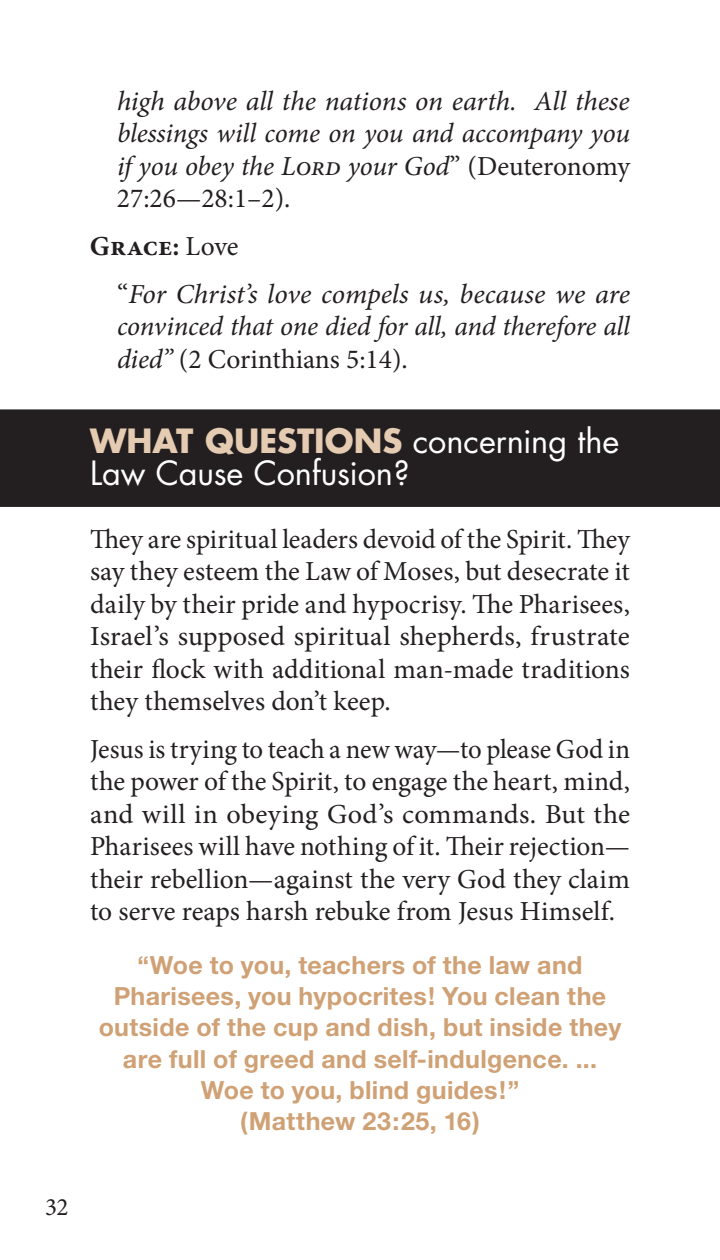
<style>
.page{position:relative;width:720px;height:1260px;background:#fff}
.page>*{position:absolute;margin:0;border:0;box-sizing:border-box;transform-origin:0 0}
.t1{font:32.5px/32.5px "Futura";color:#fff}
.t2{font:700 32.5px "Futura";color:#e5cbb1}
.t3{font:27.5px/32.5px "Minion Pro";color:#231f20;text-align:justify}
.t4{font:italic 27.5px/32.5px "Minion Pro";letter-spacing:-.005em;color:#231f20}
.t5{font:700 25px/31.2px "Helvetica Neue";letter-spacing:.015em;color:#cfa175;text-align:center}
.t6{font:25px "Minion Pro";color:#231f20}
.s1{font-style:normal}
.s2{font-weight:700;font-style:normal}
.s3{font-weight:700;color:#e5cbb1}
</style>
<div class="page">
<div style="left:0;top:409px;width:720px;height:98px;background:#231f20"></div>
<p class="t4" style="left:117px;top:85px;width:515px;text-align:justify">high above all the nations on earth. All these blessings will come on you and accompany you if you obey the Lord your God<span class="s1">” (Deuteronomy 27:26—28:1–2).</span></p>
<p class="t4" style="left:117px;top:222px;width:515px;line-height:47.5px;text-indent:-27px"><span class="s2">Grace:</span> <span class="s1">Love<br>“</span>For Christ’s love compels us, because we are</p>
<p class="t4" style="left:117px;top:310px;width:515px">convinced that one died for all, and therefore all died” <span class="s1">(2 Corinthians 5:14).</span></p>
<p class="t1" style="left:90px;top:425px;width:531px;text-indent:235px"><span class="s3">ONS</span> concerning the<br>Law Cause Confusion?</p>
<p class="t2" style="left:90px;top:419px;width:163px">WHAT QUESTI</p>
<p class="t3" style="left:90px;top:523px;width:542px">They are spiritual leaders devoid of the Spirit. They say they esteem the Law of Moses, but desecrate it daily by their pride and hypocrisy. The Pharisees, Israel’s supposed spiritual shepherds, frustrate their flock with additional man-made traditions they themselves don’t keep.</p>
<p class="t3" style="left:90px;top:733px;width:542px">Jesus is trying to teach a new way—to please God in the power of the Spirit, to engage the heart, mind, and will in obeying God’s commands. But the Pharisees will have nothing of it. Their rejection— their rebellion—against the very God they claim to serve reaps harsh rebuke from Jesus Himself.</p>
<p class="t5" style="left:99px;top:949px;width:524px">“Woe to you, teachers of the law and Pharisees, you hypocrites! You clean the outside of the cup and dish, but inside they are full of greed and self-indulgence. ...<br>Woe to you, blind guides!”<br>(Matthew 23:25, 16)</p>
<p class="t6" style="left:45px;top:1190px;width:25px">32</p>
</div>
